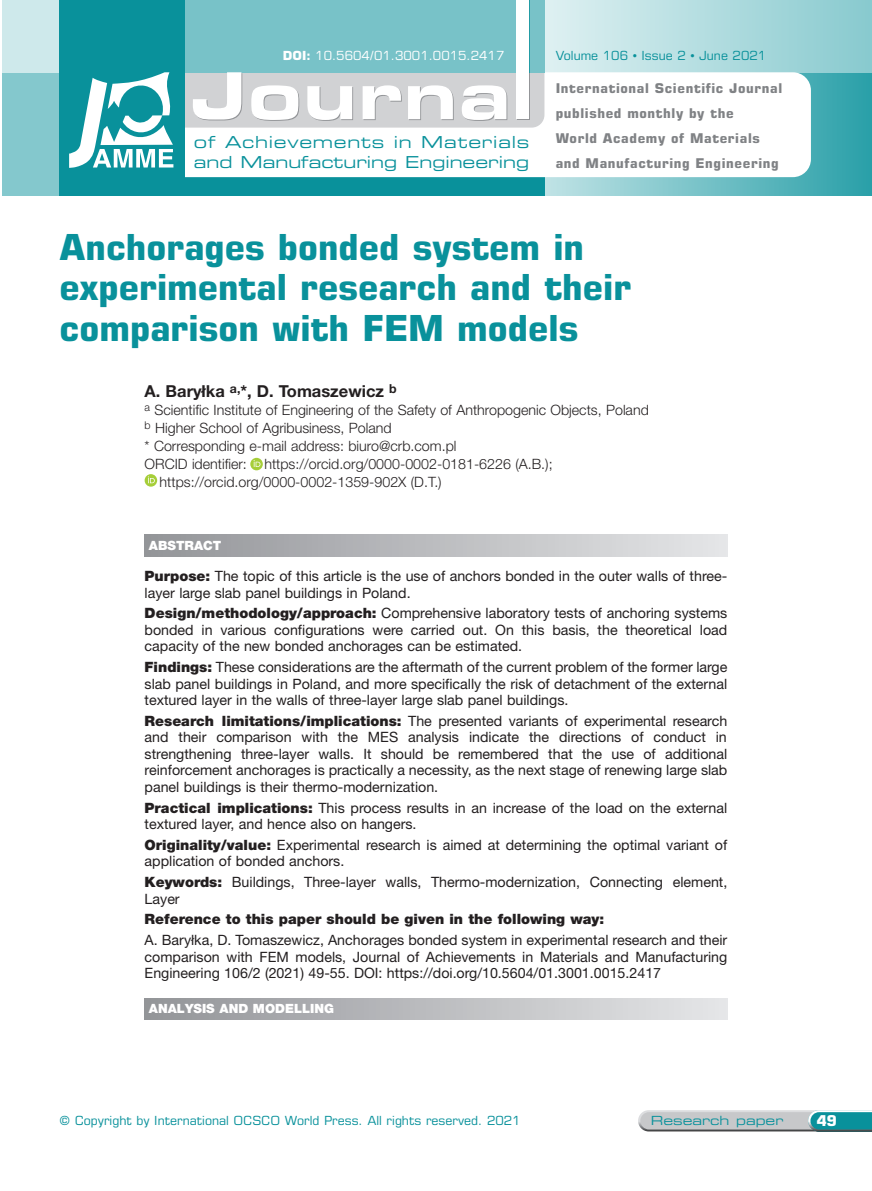
<style>
.page{position:relative;width:872px;height:1191px;background:#fff}
.page>*{position:absolute;margin:0;border:0;box-sizing:border-box;transform-origin:0 0}
.tytuł_artykułu{font:700 36px/40.5px "Eurostile LT Pro";color:#09919b}
.t1{font:16.5px/19.8px "Eurostile LT Pro Ex 2";color:#09919b}
.autorzy{font:700 16.5px "Helvetica Neue LT Pro";color:#231f20}
.tekst_abstraktu{font:14.25px/16.5px "Helvetica Neue LT Pro";color:#231f20}
.uczelnia{font:300 14.25px/18px "Helvetica Neue LT Pro";color:#231f20}
.tekst_abstraktu-2{font:900 14.25px "Helvetica Neue LT Pro";color:#231f20}
.t2{font:700 14.1px "Eurostile LT Pro";color:#fff}
.t3{font:700 13.5px/24.8px "Eurostile LT Pro";letter-spacing:.045em;color:#808285}
.t4{font:900 12.75px "Helvetica Neue LT Pro";color:#fff}
.t5{font:12.6px "Eurostile LT Pro";color:#09919b}
.t6{font:12.6px "Eurostile LT Pro";color:#fff}
.t7{font:12.6px "Eurostile LT Pro Ex 2";color:#09919b}
.s1{font-weight:700}
.s2{font-weight:900}
</style>
<div class="page">
<svg style="left:638px;top:1110px;width:234px;height:21px;background:#99b7ba"></svg>
<div style="left:514px;top:0;width:358px;height:196px;background:linear-gradient(to right,#c9e7e9,#2da1aa)"></div>
<div style="left:514px;top:0;width:358px;height:72px;background:linear-gradient(to right,#e4f3f4,#89cacf)"></div>
<div style="left:60px;top:0;width:484px;height:196px;background:#09919b"></div>
<div style="left:138px;top:72px;width:673px;height:105px;background:#fff;border-radius:18px"></div>
<svg style="left:185px;top:72px;width:359px;height:56px;background:#cfd2d4"></svg>
<div style="left:2px;top:0;width:58px;height:196px;background:#84c8cd"></div>
<div style="left:2px;top:0;width:58px;height:72px;background:#cee9eb"></div>
<div style="left:185px;top:0;width:359px;height:72px;background:#78c2c8"></div>
<div style="left:60px;top:0;width:125px;height:196px;background:#09919b"></div>
<svg style="left:69px;top:72px;width:104px;height:96px"></svg>
<div style="left:518px;top:72px;width:12px;height:48px;background:#939598"></div>
<svg style="left:193px;top:72px;width:49px;height:48px"></svg>
<svg style="left:251px;top:85px;width:48px;height:36px"></svg>
<svg style="left:307px;top:86px;width:46px;height:35px"></svg>
<svg style="left:362px;top:85px;width:40px;height:35px"></svg>
<svg style="left:408px;top:85px;width:46px;height:35px"></svg>
<svg style="left:462px;top:85px;width:45px;height:36px"></svg>
<div style="left:518px;top:0;width:12px;height:72px;background:#229ca5"></div>
<div style="left:517px;top:0;width:12px;height:119px;background:#fff"></div>
<svg style="left:145px;top:474px;width:12px;height:12px"></svg>
<svg style="left:148px;top:476px;width:7px;height:7px"></svg>
<div style="left:145px;top:535px;width:582px;height:21px;background:linear-gradient(to right,#939498,#e5e6e7)"></div>
<div style="left:145px;top:998px;width:582px;height:21px;background:linear-gradient(to right,#939498,#e5e6e7)"></div>
<svg style="left:250px;top:458px;width:13px;height:12px"></svg>
<svg style="left:254px;top:460px;width:6px;height:7px"></svg>
<p class="t6" style="left:283px;top:48px;width:223px"><span class="s1">DOI:</span> 10.5604/01.3001.0015.2417</p>
<p class="t5" style="left:556px;top:48px;width:212px">Volume 106 • Issue 2 • June 2021</p>
<p class="t1" style="left:194px;top:132px;width:337px">of Achievements in Materials and Manufacturing Engineering</p>
<p class="t3" style="left:555px;top:76px;width:228px">International Scientific Journal published monthly by the<br>World Academy of Materials and Manufacturing Engineering</p>
<p class="tytuł_artykułu" style="left:60px;top:226px;width:573px">Anchorages bonded system in experimental research and their comparison with FEM models</p>
<p class="autorzy" style="left:145px;top:380px;width:253px">A. Baryłka <sup>a,</sup>*, D. Tomaszewicz <sup>b</sup></p>
<p class="uczelnia" style="left:145px;top:400px;width:506px"><sup>a</sup> Scientific Institute of Engineering of the Safety of Anthropogenic Objects, Poland</p>
<p class="uczelnia" style="left:145px;top:418px;width:249px"><sup>b</sup> Higher School of Agribusiness, Poland</p>
<p class="uczelnia" style="left:145px;top:436px;width:313px">* Corresponding e-mail address: biuro@crb.com.pl</p>
<p class="uczelnia" style="left:160px;top:454px;width:394px;text-indent:-15px">ORCID identifier: https://orcid.org/0000-0002-0181-6226 (A.B.); https://orcid.org/0000-0002-1359-902X (D.T.)</p>
<p class="t4" style="left:149px;top:538px;width:74px">ABSTRACT</p>
<p class="tekst_abstraktu" style="left:145px;top:567px;width:584px"><span class="s2">Purpose:</span> The topic of this article is the use of anchors bonded in the outer walls of three&shy;layer large slab panel buildings in Poland.</p>
<p class="tekst_abstraktu" style="left:145px;top:604px;width:584px;text-align:justify"><span class="s2">Design/methodology/approach:</span> Comprehensive laboratory tests of anchoring systems bonded in various configurations were carried out. On this basis, the theoretical load capacity of the new bonded anchorages can be estimated.</p>
<p class="tekst_abstraktu" style="left:145px;top:658px;width:584px;text-align:justify"><span class="s2">Findings:</span> These considerations are the aftermath of the current problem of the former large slab panel buildings in Poland, and more specifically the risk of detachment of the external textured layer in the walls of three-layer large slab panel buildings.</p>
<p class="tekst_abstraktu" style="left:145px;top:712px;width:584px;text-align:justify"><span class="s2">Research limitations/implications:</span> The presented variants of experimental research and their comparison with the MES analysis indicate the directions of conduct in strengthening three-layer walls. It should be remembered that the use of additional reinforcement anchorages is practically a necessity, as the next stage of renewing large slab panel buildings is their thermo-modernization.</p>
<p class="tekst_abstraktu" style="left:145px;top:799px;width:584px"><span class="s2">Practical implications:</span> This process results in an increase of the load on the external textured layer, and hence also on hangers.</p>
<p class="tekst_abstraktu" style="left:145px;top:836px;width:584px"><span class="s2">Originality/value:</span> Experimental research is aimed at determining the optimal variant of application of bonded anchors.</p>
<p class="tekst_abstraktu" style="left:145px;top:873px;width:584px"><span class="s2">Keywords:</span> Buildings, Three-layer walls, Thermo-modernization, Connecting element,<br>Layer</p>
<p class="tekst_abstraktu-2" style="left:145px;top:910px;width:461px">Reference to this paper should be given in the following way:</p>
<p class="tekst_abstraktu" style="left:145px;top:931px;width:584px;text-align:justify">A. Baryłka, D. Tomaszewicz, Anchorages bonded system in experimental research and their comparison with FEM models, Journal of Achievements in Materials and Manufacturing Engineering 106/2 (2021) 49-55. DOI: https://doi.org/10.5604/01.3001.0015.2417</p>
<p class="t4" style="left:149px;top:1001px;width:187px">ANALYSIS AND MODELLING</p>
<p class="t5" style="left:60px;top:1113px;width:462px">© Copyright by International OCSCO World Press. All rights reserved. 2021</p>
<p class="t7" style="left:651px;top:1112px;width:134px">Research paper</p>
<p class="t2" style="left:816px;top:1112px;width:20px">49</p>
</div>
